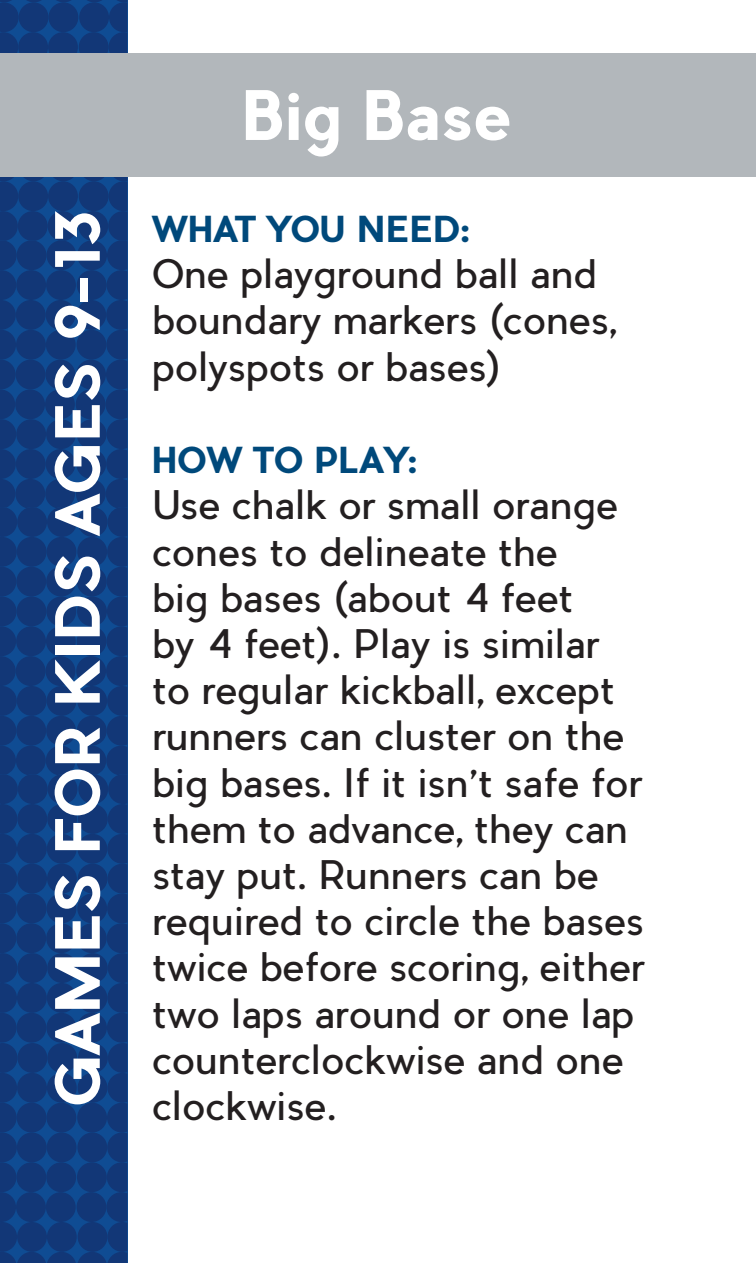
<style>
.page{position:relative;width:756px;height:1263px;background:#fff}
.page>*{position:absolute;margin:0;border:0;box-sizing:border-box;transform-origin:0 0}
.t1{font:700 66.5px "Pier Sans";color:#fff}
.t2{font:700 59.5px "Pier Sans";color:#fff}
.t3{font:38.5px/46.2px "Pier Sans";color:#231f20}
.t4{font:700 35px "Pier Sans";color:#00497b}
</style>
<div class="page">
<div style="left:0;top:53px;width:756px;height:124px;background:#b2b7bb"></div>
<svg style="left:0;top:0;width:127px;height:1263px;background:#214782"></svg>
<h2 class="t2" style="left:40px;top:1106px;width:899px;rotate:-90deg">GAMES FOR KIDS AGES 9-13</h2>
<h1 class="t1" style="left:242px;top:73px;width:271px">Big Base</h1>
<p class="t4" style="left:152px;top:207px;width:319px">WHAT YOU NEED:</p>
<p class="t3" style="left:152px;top:251px;width:465px">One playground ball and boundary markers (cones, polyspots or bases)</p>
<p class="t4" style="left:152px;top:438px;width:266px">HOW TO PLAY:</p>
<p class="t3" style="left:152px;top:482px;width:494px">Use chalk or small orange cones to delineate the<br>big bases (about 4 feet<br>by 4 feet). Play is similar to regular kickball, except runners can cluster on the big bases. If it isn’t safe for them to advance, they can stay put. Runners can be required to circle the bases twice before scoring, either two laps around or one lap counterclockwise and one clockwise.</p>
</div>
